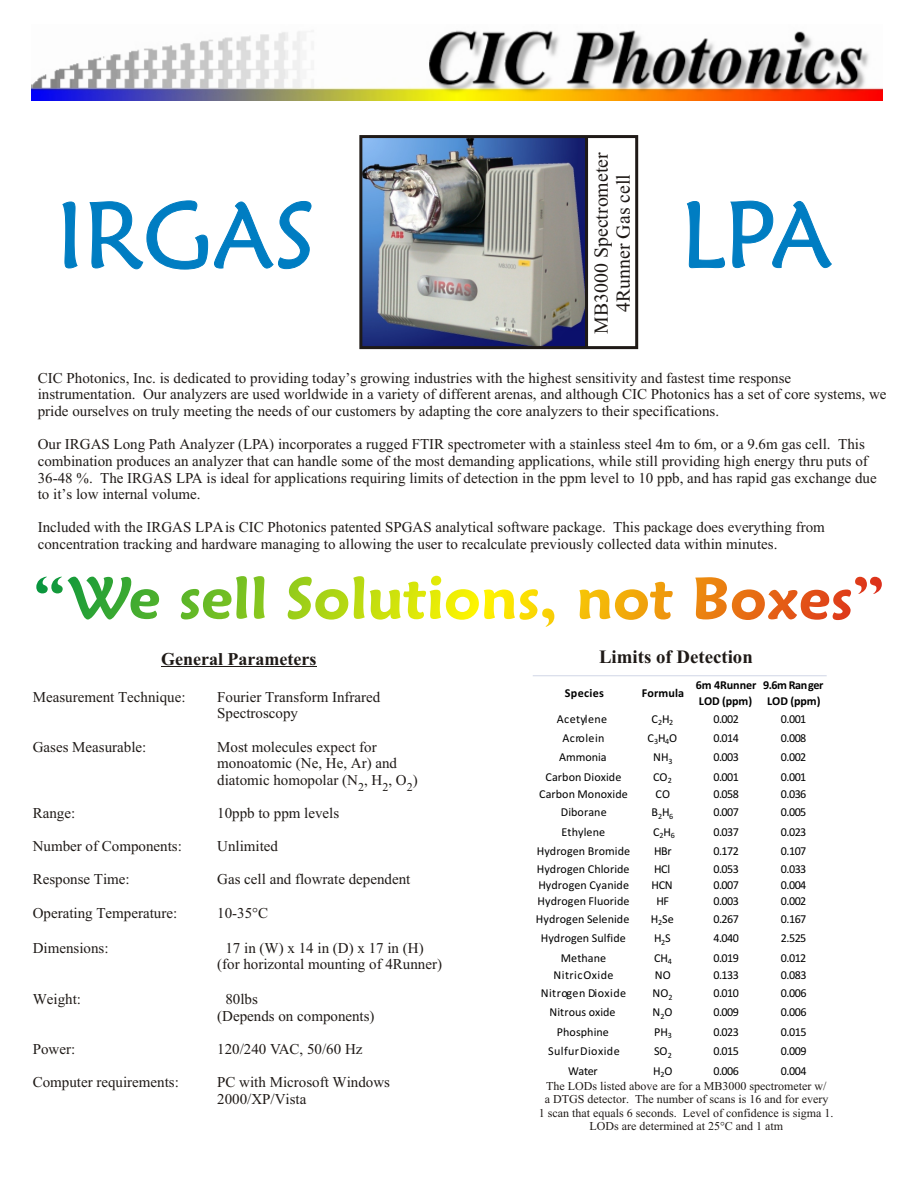
<style>
.page{position:relative;width:918px;height:1188px;background:#fff}
.page>*{position:absolute;margin:0;border:0;box-sizing:border-box;transform-origin:0 0}
.t1{font:93.75px "Maiandra GD";color:#007dc2}
.t2{font:93.6px "Maiandra GD";color:#007dc2}
.t3{font:19.8px/21.9px "Times New Roman";color:#1f1a17;text-align:center}
.t4{font:700 18.9px "Times New Roman";color:#1f1a17}
.t5{font:700 18px "Times New Roman";color:#1f1a17}
.t6{font:15px/16.6px "Times New Roman";color:#1f1a17}
.t7{font:12.15px "Calibri";letter-spacing:.005em;color:#000}
.t8{font:12.15px "Calibri";letter-spacing:.035em;color:#000}
.t9{font:700 12.15px/16.2px "Calibri";letter-spacing:-.005em;color:#000}
.t10{font:700 12.15px/16.2px "Calibri";letter-spacing:-.025em;color:#000;text-align:center}
.t11{font:700 12.15px "Calibri";letter-spacing:.025em;color:#000}
.t12{font:12px/13.4px "Times New Roman";color:#1f1a17;text-align:center}
</style>
<div class="page">
<hr style="left:533px;top:676px;width:294px;height:1px;background:#d1d6e6">
<img style="left:32px;top:30px;width:851px;height:71px">
<svg style="left:36px;top:575px;width:846px;height:52px"></svg>
<hr style="left:161px;top:666px;width:155px;height:1px;background:#1f1a17">
<img style="left:363px;top:139px;width:222px;height:206px">
<div style="left:359px;top:135px;width:279px;height:214px;border:3px solid #1f1a17"></div>
<hr style="left:585px;top:136px;width:3px;height:212px;background:#1f1a17">
<h2 class="t2" style="left:56px;top:197px;width:260px">IRGAS</h2>
<h3 class="t3" style="left:592px;top:334px;width:183px;rotate:-90deg">MB3000 Spectrometer<br>4Runner Gas cell</h3>
<h1 class="t1" style="left:681px;top:196px;width:153px">LPA</h1>
<p class="t6" style="left:38px;top:371px;width:850px">CIC Photonics, Inc. is dedicated to providing today’s growing industries with the highest sensitivity and fastest time response instrumentation. Our analyzers are used worldwide in a variety of different arenas, and although CIC Photonics has a set of core systems, we pride ourselves on truly meeting the needs of our customers by adapting the core analyzers to their specifications.</p>
<p class="t6" style="left:38px;top:437px;width:840px">Our IRGAS Long Path Analyzer (LPA) incorporates a rugged FTIR spectrometer with a stainless steel 4m to 6m, or a 9.6m gas cell. This combination produces an analyzer that can handle some of the most demanding applications, while still providing high energy thru puts of 36-48 %. The IRGAS LPA is ideal for applications requiring limits of detection in the ppm level to 10 ppb, and has rapid gas exchange due to it’s low internal volume.</p>
<p class="t6" style="left:38px;top:520px;width:789px">Included with the IRGAS LPA is CIC Photonics patented SPGAS analytical software package. This package does everything from concentration tracking and hardware managing to allowing the user to recalculate previously collected data within minutes.</p>
<p class="t5" style="left:161px;top:652px;width:157px">General Parameters</p>
<p class="t6" style="left:33px;top:690px;width:154px">Measurement Technique:</p>
<p class="t6" style="left:217px;top:690px;width:165px">Fourier Transform Infrared<br>Spectroscopy</p>
<p class="t6" style="left:33px;top:740px;width:115px">Gases Measurable:</p>
<p class="t6" style="left:217px;top:740px;width:202px">Most molecules expect for monoatomic (Ne, He, Ar) and diatomic homopolar (N , H , O )</p>
<p class="t12" style="left:358px;top:781px;width:7px">2</p>
<p class="t12" style="left:382px;top:781px;width:7px">2</p>
<p class="t12" style="left:407px;top:781px;width:7px">2</p>
<p class="t6" style="left:33px;top:806px;width:44px">Range:</p>
<p class="t6" style="left:217px;top:806px;width:124px">10ppb to ppm levels</p>
<p class="t6" style="left:33px;top:839px;width:151px">Number of Components:</p>
<p class="t6" style="left:217px;top:839px;width:62px">Unlimited</p>
<p class="t6" style="left:33px;top:873px;width:99px">Response Time:</p>
<p class="t6" style="left:217px;top:873px;width:195px">Gas cell and flowrate dependent</p>
<p class="t6" style="left:33px;top:906px;width:146px">Operating Temperature:</p>
<p class="t6" style="left:217px;top:906px;width:52px">10-35°C</p>
<p class="t6" style="left:33px;top:941px;width:77px">Dimensions:</p>
<p class="t6" style="left:217px;top:941px;width:226px;text-indent:8px">17 in (W) x 14 in (D) x 17 in (H) (for horizontal mounting of 4Runner)</p>
<p class="t6" style="left:33px;top:992px;width:50px">Weight:</p>
<p class="t6" style="left:217px;top:992px;width:159px;text-indent:8px">80lbs<br>(Depends on components)</p>
<p class="t6" style="left:33px;top:1042px;width:44px">Power:</p>
<p class="t6" style="left:217px;top:1042px;width:147px">120/240 VAC, 50/60 Hz</p>
<p class="t6" style="left:33px;top:1075px;width:148px">Computer requirements:</p>
<p class="t6" style="left:217px;top:1075px;width:174px">PC with Microsoft Windows<br>2000/XP/Vista</p>
<p class="t4" style="left:599px;top:650px;width:155px">Limits of Detection</p>
<p class="t11" style="left:565px;top:688px;width:41px">Species</p>
<p class="t9" style="left:642px;top:686px;width:44px">Formula</p>
<p class="t9" style="left:696px;top:678px;width:62px">6m 4Runner<br>LOD (ppm)</p>
<p class="t10" style="left:763px;top:678px;width:62px">9.6m Ranger<br>LOD (ppm)</p>
<p class="t8" style="left:557px;top:713px;width:52px">Acetylene</p>
<p class="t7" style="left:652px;top:713px;width:23px">C<sub>2</sub>H<sub>2</sub></p>
<p class="t7" style="left:713px;top:713px;width:27px">0.002</p>
<p class="t7" style="left:781px;top:713px;width:27px">0.001</p>
<p class="t8" style="left:562px;top:733px;width:44px">Acrolein</p>
<p class="t7" style="left:648px;top:733px;width:31px">C<sub>3</sub>H<sub>4</sub>O</p>
<p class="t7" style="left:713px;top:733px;width:27px">0.014</p>
<p class="t7" style="left:781px;top:733px;width:27px">0.008</p>
<p class="t7" style="left:559px;top:752px;width:49px">Ammonia</p>
<p class="t7" style="left:653px;top:752px;width:21px">NH<sub>3</sub></p>
<p class="t7" style="left:713px;top:752px;width:27px">0.003</p>
<p class="t7" style="left:781px;top:752px;width:27px">0.002</p>
<p class="t7" style="left:546px;top:772px;width:77px">Carbon Dioxide</p>
<p class="t7" style="left:653px;top:772px;width:20px">CO<sub>2</sub></p>
<p class="t7" style="left:713px;top:772px;width:27px">0.001</p>
<p class="t7" style="left:781px;top:772px;width:27px">0.001</p>
<p class="t7" style="left:539px;top:789px;width:90px">Carbon Monoxide</p>
<p class="t7" style="left:656px;top:789px;width:16px">CO</p>
<p class="t7" style="left:713px;top:789px;width:27px">0.058</p>
<p class="t7" style="left:781px;top:789px;width:27px">0.036</p>
<p class="t7" style="left:561px;top:807px;width:47px">Diborane</p>
<p class="t7" style="left:652px;top:807px;width:23px">B<sub>2</sub>H<sub>6</sub></p>
<p class="t7" style="left:713px;top:807px;width:27px">0.007</p>
<p class="t7" style="left:781px;top:807px;width:27px">0.005</p>
<p class="t7" style="left:562px;top:827px;width:45px">Ethylene</p>
<p class="t7" style="left:653px;top:827px;width:23px">C<sub>2</sub>H<sub>6</sub></p>
<p class="t7" style="left:713px;top:827px;width:27px">0.037</p>
<p class="t7" style="left:781px;top:827px;width:27px">0.023</p>
<p class="t7" style="left:537px;top:846px;width:95px">Hydrogen Bromide</p>
<p class="t7" style="left:654px;top:846px;width:19px">HBr</p>
<p class="t7" style="left:713px;top:846px;width:27px">0.172</p>
<p class="t7" style="left:781px;top:846px;width:27px">0.107</p>
<p class="t7" style="left:537px;top:864px;width:94px">Hydrogen Chloride</p>
<p class="t7" style="left:654px;top:864px;width:18px">HCl</p>
<p class="t7" style="left:713px;top:864px;width:27px">0.053</p>
<p class="t7" style="left:781px;top:864px;width:27px">0.033</p>
<p class="t7" style="left:538px;top:880px;width:92px">Hydrogen Cyanide</p>
<p class="t7" style="left:652px;top:880px;width:23px">HCN</p>
<p class="t7" style="left:713px;top:880px;width:27px">0.007</p>
<p class="t7" style="left:781px;top:880px;width:27px">0.004</p>
<p class="t7" style="left:538px;top:896px;width:94px">Hydrogen Fluoride</p>
<p class="t7" style="left:656px;top:896px;width:14px">HF</p>
<p class="t7" style="left:713px;top:896px;width:27px">0.003</p>
<p class="t7" style="left:781px;top:896px;width:27px">0.002</p>
<p class="t7" style="left:536px;top:914px;width:95px">Hydrogen Selenide</p>
<p class="t7" style="left:651px;top:914px;width:24px">H<sub>2</sub>Se</p>
<p class="t7" style="left:713px;top:914px;width:27px">0.267</p>
<p class="t7" style="left:781px;top:914px;width:27px">0.167</p>
<p class="t7" style="left:541px;top:933px;width:87px">Hydrogen Sulfide</p>
<p class="t7" style="left:654px;top:933px;width:18px">H<sub>2</sub>S</p>
<p class="t7" style="left:713px;top:933px;width:27px">4.040</p>
<p class="t7" style="left:781px;top:933px;width:27px">2.525</p>
<p class="t7" style="left:561px;top:952px;width:47px">Methane</p>
<p class="t7" style="left:654px;top:952px;width:19px">CH<sub>4</sub></p>
<p class="t7" style="left:713px;top:952px;width:27px">0.019</p>
<p class="t7" style="left:781px;top:952px;width:27px">0.012</p>
<p class="t8" style="left:554px;top:970px;width:61px">Nitric Oxide</p>
<p class="t7" style="left:655px;top:970px;width:18px">NO</p>
<p class="t7" style="left:713px;top:970px;width:27px">0.133</p>
<p class="t7" style="left:781px;top:970px;width:27px">0.083</p>
<p class="t8" style="left:541px;top:988px;width:87px">Nitrogen Dioxide</p>
<p class="t7" style="left:652px;top:988px;width:22px">NO<sub>2</sub></p>
<p class="t7" style="left:713px;top:988px;width:27px">0.010</p>
<p class="t7" style="left:781px;top:988px;width:27px">0.006</p>
<p class="t7" style="left:550px;top:1007px;width:68px">Nitrous oxide</p>
<p class="t7" style="left:652px;top:1007px;width:22px">N<sub>2</sub>O</p>
<p class="t7" style="left:713px;top:1007px;width:27px">0.009</p>
<p class="t7" style="left:781px;top:1007px;width:27px">0.006</p>
<p class="t7" style="left:557px;top:1027px;width:54px">Phosphine</p>
<p class="t7" style="left:654px;top:1027px;width:19px">PH<sub>3</sub></p>
<p class="t7" style="left:713px;top:1027px;width:27px">0.023</p>
<p class="t7" style="left:781px;top:1027px;width:27px">0.015</p>
<p class="t8" style="left:548px;top:1046px;width:73px">Sulfur Dioxide</p>
<p class="t7" style="left:654px;top:1046px;width:19px">SO<sub>2</sub></p>
<p class="t7" style="left:713px;top:1046px;width:27px">0.015</p>
<p class="t7" style="left:781px;top:1046px;width:27px">0.009</p>
<p class="t7" style="left:568px;top:1065px;width:31px">Water</p>
<p class="t7" style="left:653px;top:1065px;width:21px">H<sub>2</sub>O</p>
<p class="t7" style="left:713px;top:1065px;width:27px">0.006</p>
<p class="t7" style="left:781px;top:1065px;width:27px">0.004</p>
<p class="t12" style="left:539px;top:1081px;width:296px">The LODs listed above are for a MB3000 spectrometer w/<br>a DTGS detector. The number of scans is 16 and for every<br>1 scan that equals 6 seconds. Level of confidence is sigma 1.<br>LODs are determined at 25°C and 1 atm</p>
</div>
